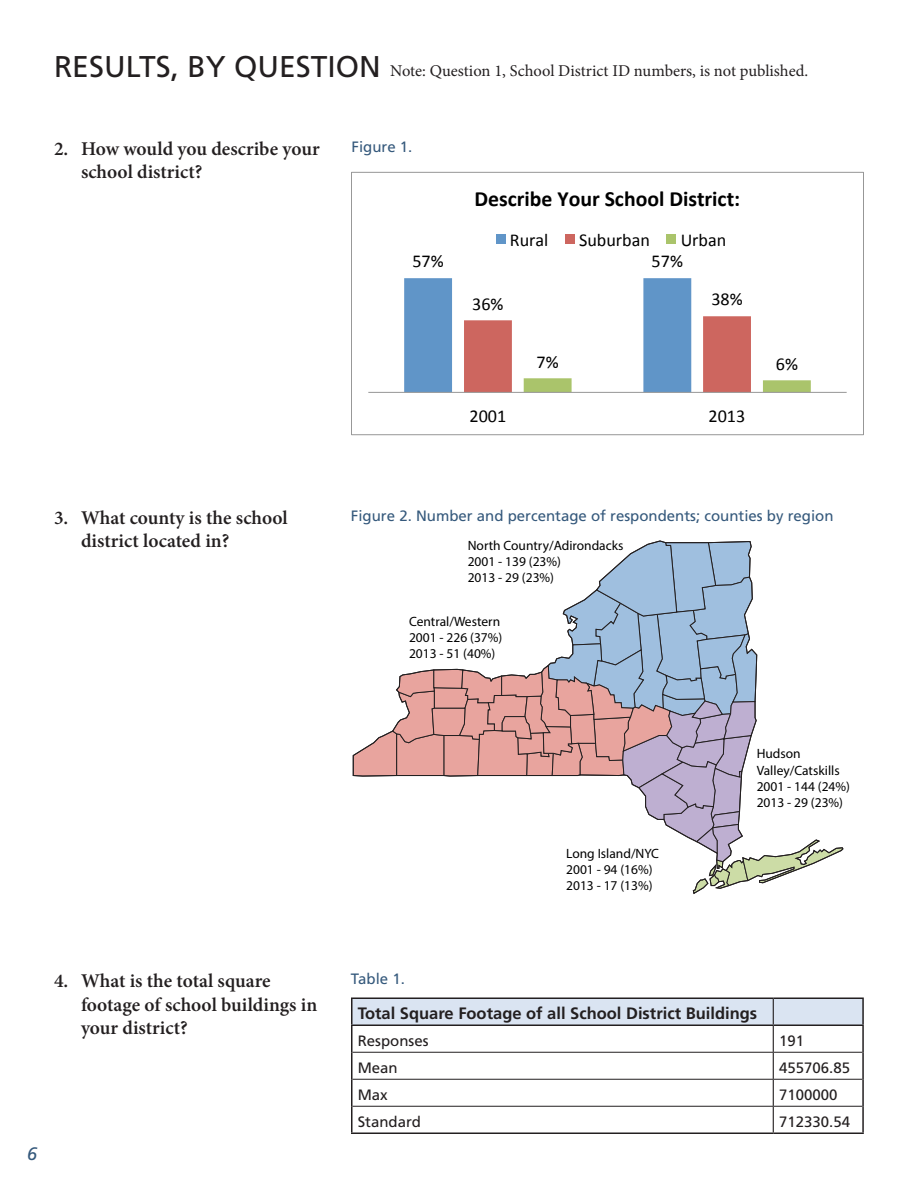
<style>
.page{position:relative;width:918px;height:1188px;background:#fff}
.page>*{position:absolute;margin:0;border:0;box-sizing:border-box;transform-origin:0 0}
.t1{font:30px "Frutiger LT Std";color:#231f20}
.t2{font:700 21.75px "Calibri";color:#000}
.t3{font:600 19.5px/23.4px "Minion Pro";color:#231f20}
.t4{font:18.15px "Calibri";color:#000}
.t5{font:italic 18px "Frutiger LT Std";color:#35597c}
.t6{font:16.5px "Minion Pro";letter-spacing:-.005em;color:#231f20}
.t7{font:700 16.5px "Frutiger LT Std";color:#231f20}
.t8{font:15px "Frutiger LT Std";color:#35597c}
.t9{font:15px "Frutiger LT Std";color:#231f20}
.t10{font:13.5px/16.2px "Myriad Pro";color:#000}
</style>
<div class="page">
<svg style="left:404px;top:278px;width:407px;height:114px"></svg>
<hr style="left:368px;top:392px;width:479px;height:1px;background:#979797">
<div style="left:496px;top:234px;width:9px;height:10px;background:#6095c8"></div>
<div style="left:565px;top:234px;width:10px;height:10px;background:#cd665f"></div>
<div style="left:666px;top:234px;width:10px;height:10px;background:#aac46b"></div>
<div style="left:351px;top:172px;width:513px;height:263px;border:1px solid #979797"></div>
<svg style="left:692px;top:654px;width:152px;height:240px"></svg>
<svg style="left:352px;top:540px;width:405px;height:329px"></svg>
<hr style="left:862px;top:1026px;width:2px;height:26px;background:#231f20">
<hr style="left:862px;top:1052px;width:2px;height:27px;background:#231f20">
<hr style="left:862px;top:1079px;width:2px;height:27px;background:#231f20">
<hr style="left:351px;top:1132px;width:422px;height:2px;background:#231f20">
<hr style="left:862px;top:1106px;width:2px;height:26px;background:#231f20">
<hr style="left:773px;top:1132px;width:91px;height:2px;background:#231f20">
<svg style="left:351px;top:998px;width:512px;height:134px"></svg>
<hr style="left:773px;top:998px;width:91px;height:1px;background:#231f20">
<hr style="left:862px;top:999px;width:2px;height:25px;background:#231f20">
<hr style="left:351px;top:1024px;width:422px;height:2px;background:#231f20">
<hr style="left:773px;top:1024px;width:91px;height:2px;background:#231f20">
<h1 class="t1" style="left:54px;top:48px;width:328px">RESULTS, BY QUESTION</h1>
<p class="t6" style="left:390px;top:59px;width:419px">Note: Question 1, School District ID numbers, is not published.</p>
<h3 class="t3" style="left:81px;top:137px;width:240px;text-indent:-27px">2. How would you describe your school district?</h3>
<p class="t8" style="left:352px;top:138px;width:62px">Figure 1.</p>
<h2 class="t2" style="left:474px;top:185px;width:267px">Describe Your School District:</h2>
<h3 class="t4" style="left:510px;top:229px;width:40px">Rural</h3>
<h3 class="t4" style="left:579px;top:229px;width:72px">Suburban</h3>
<h3 class="t4" style="left:681px;top:229px;width:47px">Urban</h3>
<h3 class="t4" style="left:412px;top:250px;width:33px">57%</h3>
<h3 class="t4" style="left:652px;top:250px;width:33px">57%</h3>
<h3 class="t4" style="left:472px;top:292px;width:33px">36%</h3>
<h3 class="t4" style="left:711px;top:288px;width:33px">38%</h3>
<h3 class="t4" style="left:537px;top:350px;width:24px">7%</h3>
<h3 class="t4" style="left:776px;top:352px;width:24px">6%</h3>
<h3 class="t4" style="left:470px;top:405px;width:38px">2001</h3>
<h3 class="t4" style="left:709px;top:405px;width:38px">2013</h3>
<h3 class="t3" style="left:81px;top:506px;width:208px;text-indent:-27px">3. What county is the school district located in?</h3>
<p class="t8" style="left:351px;top:507px;width:484px">Figure 2. Number and percentage of respondents; counties by region</p>
<p class="t10" style="left:468px;top:537px;width:157px">North Country/Adirondacks<br>2001 - 139 (23%)<br>2013 - 29 (23%)</p>
<p class="t10" style="left:409px;top:613px;width:95px">Central/Western<br>2001 - 226 (37%)<br>2013 - 51 (40%)</p>
<h3 class="t3" style="left:81px;top:969px;width:238px;text-indent:-27px">4. What is the total square footage of school buildings in your district?</h3>
<h3 class="t5" style="left:27px;top:1143px;width:12px">6</h3>
<p class="t8" style="left:351px;top:970px;width:55px">Table 1.</p>
<p class="t10" style="left:566px;top:845px;width:94px">Long Island/NYC<br>2001 - 94 (16%)<br>2013 - 17 (13%)</p>
<p class="t10" style="left:757px;top:746px;width:95px">Hudson<br>Valley/Catskills<br>2001 - 144 (24%)<br>2013 - 29 (23%)</p>
<p class="t7" style="left:358px;top:1004px;width:401px">Total Square Footage of all School District Buildings</p>
<p class="t9" style="left:358px;top:1032px;width:72px">Responses</p>
<p class="t9" style="left:779px;top:1032px;width:27px">191</p>
<p class="t9" style="left:358px;top:1059px;width:42px">Mean</p>
<p class="t9" style="left:779px;top:1059px;width:72px">455706.85</p>
<p class="t9" style="left:358px;top:1086px;width:31px">Max</p>
<p class="t9" style="left:779px;top:1086px;width:60px">7100000</p>
<p class="t9" style="left:358px;top:1113px;width:65px">Standard</p>
<p class="t9" style="left:779px;top:1113px;width:72px">712330.54</p>
</div>
